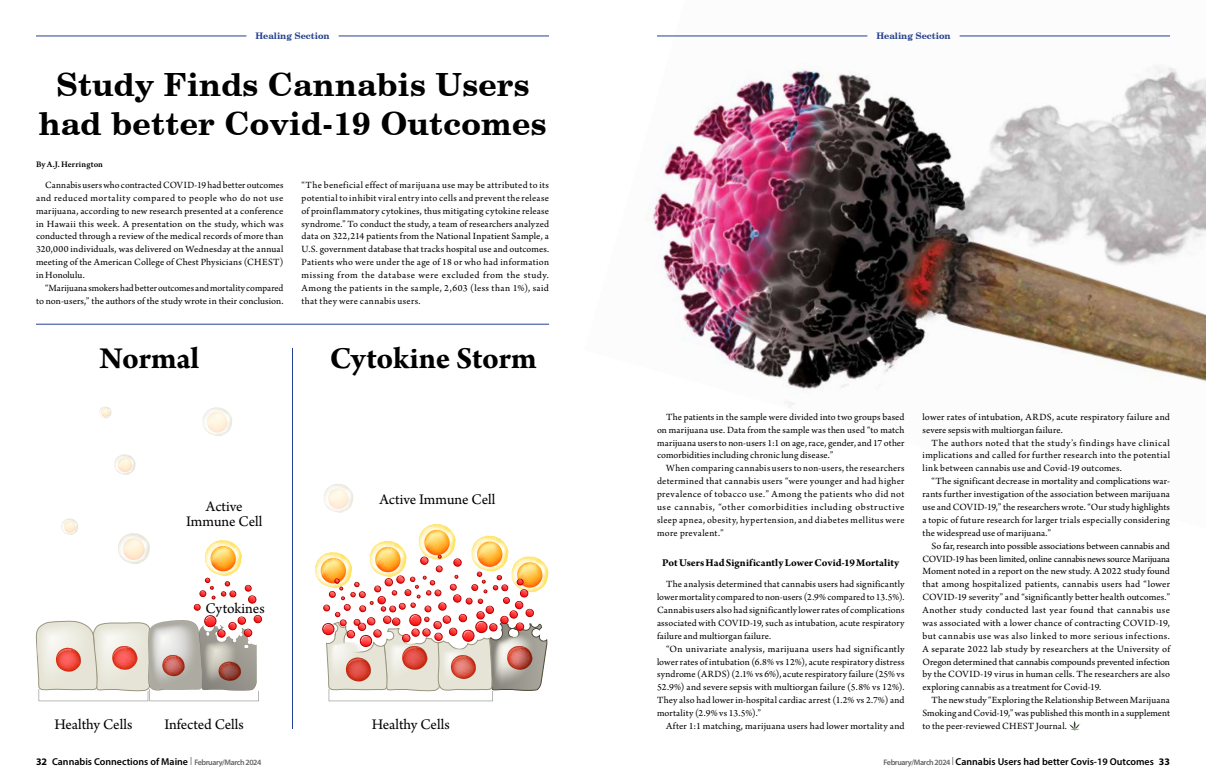
<style>
.page{position:relative;width:1206px;height:783px;background:#fff}
.page>*{position:absolute;margin:0;border:0;box-sizing:border-box;transform-origin:0 0}
.t1{font:700 32.3px "Arno Pro";letter-spacing:-.005em;color:#000}
.t2{font:700 32px/38.4px "Century Schoolbook BT";letter-spacing:.01em;color:#000;text-align:center}
.t3{font:15.4px/15.4px "Arno Pro";color:#000;text-align:center}
.t4{font:700 11px "Arno Pro";letter-spacing:.005em;color:#000}
.t5{font:10px/12.9px "Arno Pro";letter-spacing:.015em;color:#000;text-align:justify}
.t6{font:600 10px "Myriad Pro";color:#000}
.t7{font:700 9px "Century Schoolbook BT";color:#25408f}
.t8{font:600 9px "Arno Pro";letter-spacing:.01em;color:#000}
.s1{font-weight:700}
.s2{font-size:8px;color:#636466}
</style>
<div class="page">
<img style="left:648px;top:35px;width:558px;height:373px">
<hr style="left:339px;top:35px;width:210px;height:1px;background:#25408f">
<hr style="left:36px;top:35px;width:210px;height:1px;background:#25408f">
<hr style="left:960px;top:35px;width:210px;height:1px;background:#25408f">
<hr style="left:657px;top:35px;width:210px;height:1px;background:#25408f">
<svg style="left:1069px;top:720px;width:6px;height:9px"></svg>
<svg style="left:99px;top:406px;width:13px;height:13px"></svg>
<svg style="left:202px;top:407px;width:30px;height:29px"></svg>
<svg style="left:324px;top:484px;width:30px;height:29px"></svg>
<svg style="left:114px;top:454px;width:22px;height:21px"></svg>
<svg style="left:35px;top:518px;width:227px;height:183px"></svg>
<svg style="left:315px;top:524px;width:234px;height:177px"></svg>
<hr style="left:36px;top:324px;width:513px;height:1px;background:#25408f">
<hr style="left:292px;top:348px;width:1px;height:381px;background:#25408f">
<p class="t7" style="left:255px;top:30px;width:76px">Healing Section</p>
<h2 class="t2" style="left:39px;top:65px;width:509px">Study Finds Cannabis Users had better Covid-19 Outcomes</h2>
<p class="t8" style="left:36px;top:160px;width:68px">By A.J. Herrington</p>
<p class="t5" style="left:36px;top:179px;width:249px;text-indent:9px">Cannabis users who contracted COVID-19 had better outcomes and reduced mortality compared to people who do not use marijuana, according to new research presented at a conference in Hawaii this week. A presentation on the study, which was conducted through a review of the medical records of more than 320,000 individuals, was delivered on Wednesday at the annual meeting of the American College of Chest Physicians (CHEST) in Honolulu.</p>
<p class="t5" style="left:36px;top:282px;width:249px;text-align:right">“Marijuana smokers had better outcomes and mortality compared to non-users,” the authors of the study wrote in their conclusion.</p>
<p class="t5" style="left:302px;top:179px;width:249px">“The beneficial effect of marijuana use may be attributed to its potential to inhibit viral entry into cells and prevent the release of proinflammatory cytokines, thus mitigating cytokine release syndrome.” To conduct the study, a team of researchers analyzed data on 322,214 patients from the National Inpatient Sample, a U.S. government database that tracks hospital use and outcomes.<br>Patients who were under the age of 18 or who had information missing from the database were excluded from the study.<br>Among the patients in the sample, 2,603 (less than 1%), said that they were cannabis users.</p>
<h1 class="t1" style="left:100px;top:340px;width:101px">Normal</h1>
<h1 class="t1" style="left:330px;top:340px;width:208px">Cytokine Storm</h1>
<h3 class="t3" style="left:186px;top:499px;width:78px">Active<br>Immune Cell</h3>
<h3 class="t3" style="left:206px;top:602px;width:61px">Cytokines</h3>
<h3 class="t3" style="left:379px;top:492px;width:117px">Active Immune Cell</h3>
<h3 class="t3" style="left:54px;top:718px;width:79px">Healthy Cells</h3>
<h3 class="t3" style="left:164px;top:718px;width:81px">Infected Cells</h3>
<h3 class="t3" style="left:372px;top:718px;width:79px">Healthy Cells</h3>
<p class="t6" style="left:36px;top:755px;width:227px"><span class="s1">32</span> Cannabis Connections of Maine <sup>|</sup> <span class="s2">February/March 2024</span></p>
<p class="t7" style="left:876px;top:30px;width:76px">Healing Section</p>
<p class="t5" style="left:657px;top:411px;width:249px;text-indent:9px">The patients in the sample were divided into two groups based on marijuana use. Data from the sample was then used “to match marijuana users to non-users 1:1 on age, race, gender, and 17 other comorbidities including chronic lung disease.”</p>
<p class="t5" style="left:657px;top:462px;width:249px;text-indent:9px">When comparing cannabis users to non-users, the researchers determined that cannabis users “were younger and had higher prevalence of tobacco use.” Among the patients who did not use cannabis, “other comorbidities including obstructive sleep apnea, obesity, hypertension, and diabetes mellitus were more prevalent.”</p>
<p class="t4" style="left:662px;top:556px;width:239px">Pot Users Had Significantly Lower Covid-19 Mortality</p>
<p class="t5" style="left:657px;top:578px;width:249px;text-indent:9px">The analysis determined that cannabis users had significantly lower mortality compared to non-users (2.9% compared to 13.5%).<br>Cannabis users also had significantly lower rates of complications associated with COVID-19, such as intubation, acute respiratory failure and multiorgan failure.</p>
<p class="t5" style="left:657px;top:643px;width:249px;text-indent:9px">“On univariate analysis, marijuana users had significantly lower rates of intubation (6.8% vs 12%), acute respiratory distress syndrome (ARDS) (2.1% vs 6%), acute respiratory failure (25% vs 52.9%) and severe sepsis with multiorgan failure (5.8% vs 12%).<br>They also had lower in-hospital cardiac arrest (1.2% vs 2.7%) and mortality (2.9% vs 13.5%).”</p>
<p class="t5" style="left:666px;top:720px;width:240px">After 1:1 matching, marijuana users had lower mortality and</p>
<p class="t5" style="left:922px;top:411px;width:249px">lower rates of intubation, ARDS, acute respiratory failure and severe sepsis with multiorgan failure.</p>
<p class="t5" style="left:922px;top:437px;width:249px;text-indent:9px">The authors noted that the study’s findings have clinical implications and called for further research into the potential link between cannabis use and Covid-19 outcomes.</p>
<p class="t5" style="left:922px;top:475px;width:249px;text-indent:9px">“The significant decrease in mortality and complications war&shy;rants further investigation of the association between marijuana use and COVID-19,” the researchers wrote. “Our study highlights a topic of future research for larger trials especially considering the widespread use of marijuana.”</p>
<p class="t5" style="left:922px;top:540px;width:249px;text-indent:9px">So far, research into possible associations between cannabis and COVID-19 has been limited, online cannabis news source Marijuana Moment noted in a report on the new study. A 2022 study found that among hospitalized patients, cannabis users had “lower COVID-19 severity” and “significantly better health outcomes.” Another study conducted last year found that cannabis use was associated with a lower chance of contracting COVID-19, but cannabis use was also linked to more serious infections.<br>A separate 2022 lab study by researchers at the University of Oregon determined that cannabis compounds prevented infection by the COVID-19 virus in human cells. The researchers are also exploring cannabis as a treatment for Covid-19.</p>
<p class="t5" style="left:922px;top:694px;width:249px;text-indent:9px">The new study “Exploring the Relationship Between Marijuana Smoking and Covid-19,” was published this month in a supplement to the peer-reviewed CHEST Journal.</p>
<p class="t6" style="left:884px;top:755px;width:288px"><span class="s2">February/March 2024 </span><sup>|</sup> Cannabis Users had better Covis-19 Outcomes <span class="s1">33</span></p>
</div>
